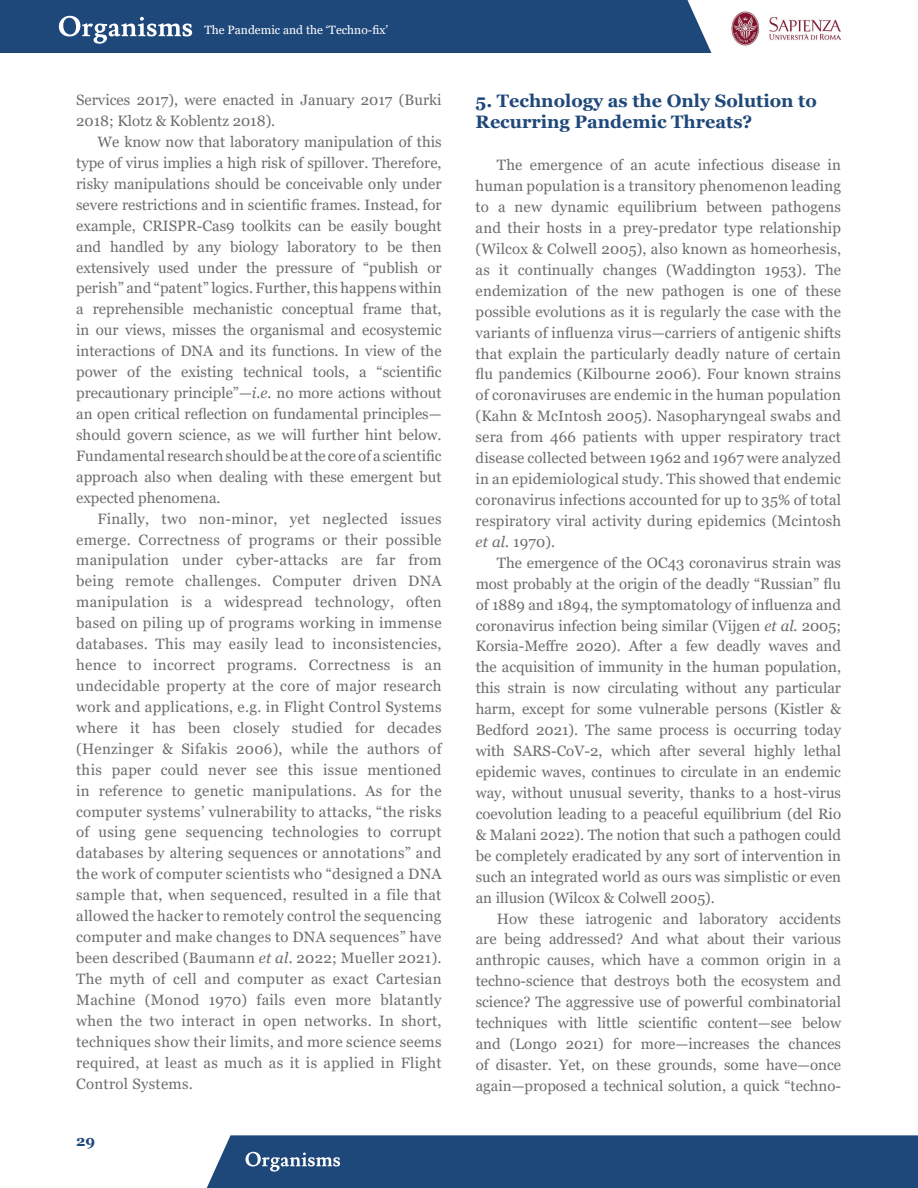
<style>
.page{position:relative;width:918px;height:1188px;background:#fff}
.page>*{position:absolute;margin:0;border:0;box-sizing:border-box;transform-origin:0 0}
.t1{font:700 18px/21px "Georgia";color:#1f487a}
.t2{font:15px/21px "Georgia";color:#6c6d70;text-align:justify}
.t3{font:700 15px "Georgia";color:#1f487a}
.t4{font:12px "Georgia";color:#fff}
.s1{font-style:italic}
</style>
<div class="page">
<img style="left:731px;top:11px;width:110px;height:35px">
<div style="left:0;top:0;width:711px;height:53px;background:#1f487a"></div>
<div style="left:207px;top:1135px;width:711px;height:53px;background:#1f487a"></div>
<p class="t4" style="left:205px;top:22px;width:185px">The Pandemic and the ‘Techno-fix’</p>
<p class="t2" style="left:76px;top:90px;width:367px">Services 2017), were enacted in January 2017 (Burki<br>2018; Klotz &amp; Koblentz 2018).</p>
<p class="t2" style="left:76px;top:132px;width:367px;text-indent:21px">We know now that laboratory manipulation of this type of virus implies a high risk of spillover. Therefore, risky manipulations should be conceivable only under severe restrictions and in scientific frames. Instead, for example, CRISPR-Cas9 toolkits can be easily bought and handled by any biology laboratory to be then extensively used under the pressure of “publish or perish” and “patent” logics. Further, this happens within a reprehensible mechanistic conceptual frame that, in our views, misses the organismal and ecosystemic interactions of DNA and its functions. In view of the power of the existing technical tools, a “scientific precautionary principle”—<span class="s1">i.e.</span> no more actions without an open critical reflection on fundamental principles— should govern science, as we will further hint below.<br>Fundamental research should be at the core of a scientific approach also when dealing with these emergent but expected phenomena.</p>
<p class="t2" style="left:76px;top:508px;width:367px;text-indent:21px">Finally, two non-minor, yet neglected issues emerge. Correctness of programs or their possible manipulation under cyber-attacks are far from being remote challenges. Computer driven DNA manipulation is a widespread technology, often based on piling up of programs working in immense databases. This may easily lead to inconsistencies, hence to incorrect programs. Correctness is an undecidable property at the core of major research work and applications, e.g. in Flight Control Systems where it has been closely studied for decades (Henzinger &amp; Sifakis 2006), while the authors of this paper could never see this issue mentioned in reference to genetic manipulations. As for the computer systems’ vulnerability to attacks, “the risks of using gene sequencing technologies to corrupt databases by altering sequences or annotations” and the work of computer scientists who “designed a DNA sample that, when sequenced, resulted in a file that allowed the hacker to remotely control the sequencing computer and make changes to DNA sequences” have been described (Baumann <span class="s1">et al.</span> 2022; Mueller 2021).<br>The myth of cell and computer as exact Cartesian Machine (Monod 1970) fails even more blatantly when the two interact in open networks. In short, techniques show their limits, and more science seems required, at least as much as it is applied in Flight Control Systems.</p>
<p class="t3" style="left:76px;top:1132px;width:21px">29</p>
<p class="t1" style="left:476px;top:91px;width:343px">5. Technology as the Only Solution to<br>Recurring Pandemic Threats?</p>
<p class="t2" style="left:476px;top:155px;width:367px;text-indent:21px">The emergence of an acute infectious disease in human population is a transitory phenomenon leading to a new dynamic equilibrium between pathogens and their hosts in a prey-predator type relationship (Wilcox &amp; Colwell 2005), also known as homeorhesis, as it continually changes (Waddington 1953). The endemization of the new pathogen is one of these possible evolutions as it is regularly the case with the variants of influenza virus—carriers of antigenic shifts that explain the particularly deadly nature of certain flu pandemics (Kilbourne 2006). Four known strains of coronaviruses are endemic in the human population (Kahn &amp; McIntosh 2005). Nasopharyngeal swabs and sera from 466 patients with upper respiratory tract disease collected between 1962 and 1967 were analyzed in an epidemiological study. This showed that endemic coronavirus infections accounted for up to 35% of total respiratory viral activity during epidemics (Mcintosh <span class="s1">et al.</span> 1970).</p>
<p class="t2" style="left:476px;top:552px;width:367px;text-indent:21px">The emergence of the OC43 coronavirus strain was most probably at the origin of the deadly “Russian” flu of 1889 and 1894, the symptomatology of influenza and coronavirus infection being similar (Vijgen <span class="s1">et al.</span> 2005; Korsia-Meffre 2020). After a few deadly waves and the acquisition of immunity in the human population, this strain is now circulating without any particular harm, except for some vulnerable persons (Kistler &amp; Bedford 2021). The same process is occurring today with SARS-CoV-2, which after several highly lethal epidemic waves, continues to circulate in an endemic way, without unusual severity, thanks to a host-virus coevolution leading to a peaceful equilibrium (del Rio &amp; Malani 2022). The notion that such a pathogen could be completely eradicated by any sort of intervention in such an integrated world as ours was simplistic or even an illusion (Wilcox &amp; Colwell 2005).</p>
<p class="t2" style="left:476px;top:908px;width:367px;text-indent:21px">How these iatrogenic and laboratory accidents are being addressed? And what about their various anthropic causes, which have a common origin in a techno-science that destroys both the ecosystem and science? The aggressive use of powerful combinatorial techniques with little scientific content—see below and (Longo 2021) for more—increases the chances of disaster. Yet, on these grounds, some have—once again—proposed a technical solution, a quick “techno-</p>
</div>
